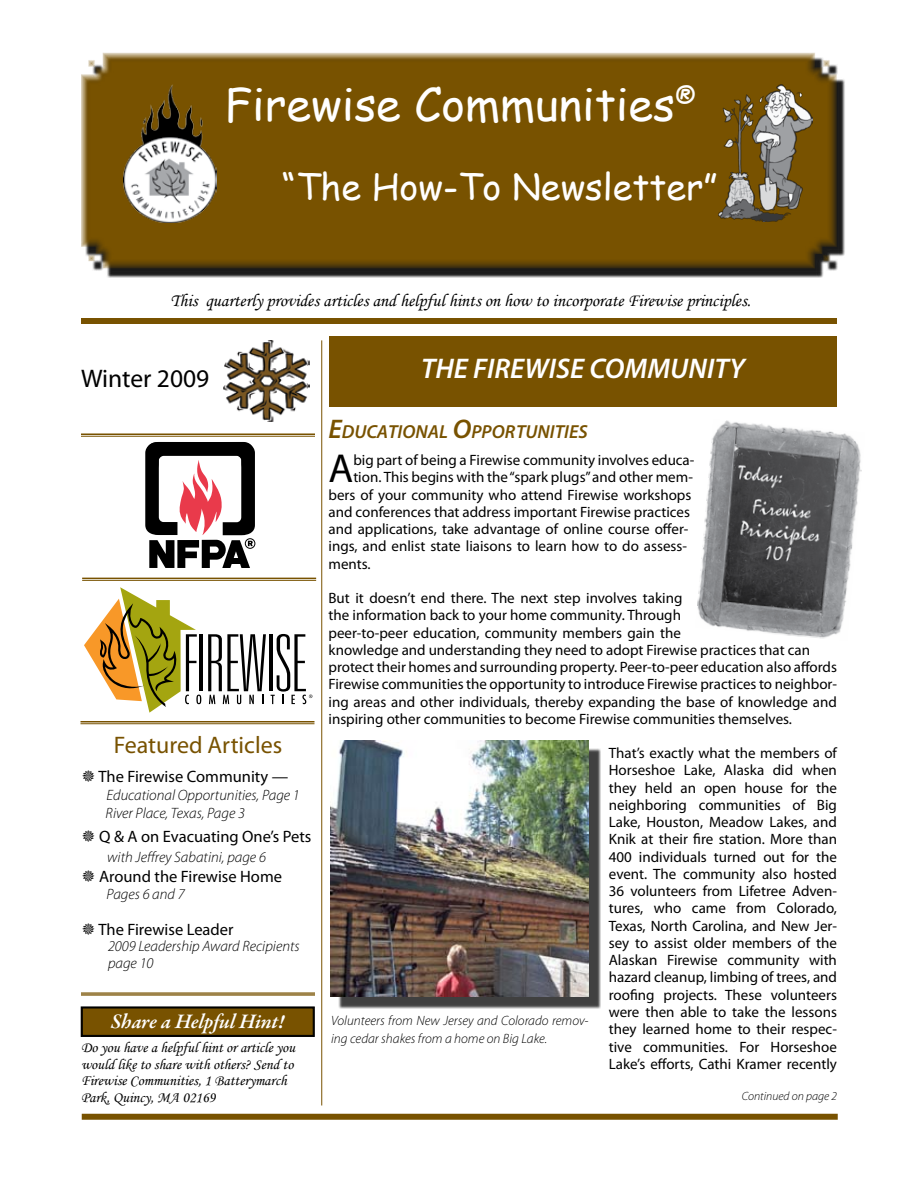
<style>
.page{position:relative;width:918px;height:1188px;background:#fff}
.page>*{position:absolute;margin:0;border:0;box-sizing:border-box;transform-origin:0 0}
.t1{font:45px "Comic Sans MS";color:#fff}
.t2{font:40.65px "Myriad Pro";color:#000}
.t3{font:36px "Comic Sans MS";color:#fff}
.t4{font:italic 600 28.5px "Myriad Pro";color:#fff}
.t5{font:25.5px "Myriad Pro";color:#000}
.t6{font:24px "Myriad Pro";color:#785200}
.t7{font:italic 600 21px "Garamond Premr Pro";letter-spacing:-.005em;color:#fff}
.t8{font:italic 600 18.9px "Myriad Pro";color:#785200}
.t9{font:18px "Monotype Corsiva";color:#000}
.t10{font:16.5px "Myriad Pro";color:#000}
.t11{font:15px/17.2px "Myriad Pro";color:#000}
.t12{font:italic 300 15px/18px "Myriad Pro";color:#000}
.t13{font:15px/16.5px "Monotype Corsiva";color:#000}
.t14{font:italic 300 13.5px/18px "Myriad Pro";color:#000}
.t15{font:italic 300 12px "Myriad Pro";color:#000}
.s1{font-size:27px}
</style>
<div class="page">
<div style="left:81px;top:318px;width:756px;height:6px;background:#785200"></div>
<div style="left:82px;top:1114px;width:756px;height:6px;background:#785200"></div>
<hr style="left:81px;top:433px;width:234px;height:2px;background:#785200">
<hr style="left:81px;top:436px;width:234px;height:1px;background:#785200">
<hr style="left:321px;top:340px;width:1px;height:765px;background:#785200">
<div style="left:329px;top:336px;width:508px;height:71px;background:#785200"></div>
<div style="left:85px;top:57px;width:761px;height:221px;background:#000;opacity:.9"></div>
<svg style="left:81px;top:52px;width:756px;height:216px;background:#795508"></svg>
<img style="left:124px;top:85px;width:93px;height:137px">
<hr style="left:81px;top:993px;width:234px;height:1px;background:#785200">
<hr style="left:81px;top:994px;width:234px;height:1px;background:#785200">
<hr style="left:81px;top:995px;width:234px;height:1px;background:#785200">
<hr style="left:82px;top:578px;width:234px;height:1px;background:#785200">
<hr style="left:82px;top:580px;width:234px;height:1px;background:#785200">
<img style="left:718px;top:85px;width:94px;height:137px">
<img style="left:223px;top:341px;width:87px;height:81px">
<div style="left:81px;top:1007px;width:234px;height:30px;background:#785200"></div>
<div style="left:82px;top:1007px;width:232px;height:29px;border:1px solid #000"></div>
<div style="left:82px;top:1008px;width:231px;height:28px;border:1px solid #000"></div>
<hr style="left:199px;top:634px;width:4px;height:57px;background:#000">
<svg style="left:84px;top:587px;width:117px;height:126px"></svg>
<svg style="left:208px;top:634px;width:104px;height:70px"></svg>
<svg style="left:145px;top:442px;width:110px;height:126px"></svg>
<img style="left:697px;top:420px;width:165px;height:219px">
<div style="left:338px;top:749px;width:263px;height:260px;background:#000;opacity:.75"></div>
<img style="left:330px;top:740px;width:258px;height:257px">
<hr style="left:80px;top:721px;width:234px;height:1px;background:#785200">
<hr style="left:80px;top:723px;width:234px;height:1px;background:#785200">
<h1 class="t1" style="left:225px;top:71px;width:473px">Firewise Communities<sup>®</sup></h1>
<h3 class="t3" style="left:282px;top:160px;width:437px">“The How-To Newsletter”</h3>
<p class="t9" style="left:170px;top:290px;width:582px">This quarterly provides articles and helpful hints on how to incorporate Firewise principles.</p>
<h3 class="t5" style="left:81px;top:363px;width:130px">Winter 2009</h3>
<h3 class="t4" style="left:421px;top:351px;width:326px">THE FIREWISE COMMUNITY</h3>
<p class="t8" style="left:328px;top:419px;width:261px"><span class="s1">E</span>DUCATIONAL <span class="s1">O</span>PPORTUNITIES</p>
<h2 class="t2" style="left:328px;top:444px;width:26px">A</h2>
<p class="t11" style="left:353px;top:451px;width:343px">big part of being a Firewise community involves educa-</p>
<p class="t11" style="left:353px;top:468px;width:341px">tion. This begins with the “spark plugs” and other mem-</p>
<p class="t11" style="left:329px;top:486px;width:364px">bers of your community who attend Firewise workshops</p>
<p class="t11" style="left:329px;top:503px;width:363px">and conferences that address important Firewise practices</p>
<p class="t11" style="left:329px;top:520px;width:362px">and applications, take advantage of online course offer-</p>
<p class="t11" style="left:329px;top:537px;width:360px">ings, and enlist state liaisons to learn how to do assess-</p>
<p class="t11" style="left:329px;top:555px;width:44px">ments.</p>
<p class="t11" style="left:329px;top:589px;width:510px">But it doesn’t end there. The next step involves taking<br>the information back to your home community. Through<br>peer-to-peer education, community members gain the<br>knowledge and understanding they need to adopt Firewise practices that can protect their homes and surrounding property. Peer-to-peer education also affords Firewise communities the opportunity to introduce Firewise practices to neighbor&shy;ing areas and other individuals, thereby expanding the base of knowledge and inspiring other communities to become Firewise communities themselves.</p>
<p class="t11" style="left:609px;top:744px;width:230px;text-align:justify">That’s exactly what the members of Horseshoe Lake, Alaska did when they held an open house for the neighboring communities of Big Lake, Houston, Meadow Lakes, and Knik at their fire station. More than 400 individuals turned out for the event. The community also hosted 36 volunteers from Lifetree Adven&shy;tures, who came from Colorado, Texas, North Carolina, and New Jer&shy;sey to assist older members of the Alaskan Firewise community with hazard cleanup, limbing of trees, and roofing projects. These volunteers were then able to take the lessons they learned home to their respec&shy;tive communities. For Horseshoe Lake’s efforts, Cathi Kramer recently</p>
<h3 class="t6" style="left:114px;top:730px;width:170px">Featured Articles</h3>
<p class="t10" style="left:99px;top:767px;width:191px">The Firewise Community —</p>
<p class="t12" style="left:106px;top:786px;width:196px">Educational Opportunities, Page 1<br>River Place, Texas, Page 3</p>
<p class="t10" style="left:99px;top:826px;width:214px">Q &amp; A on Evacuating One’s Pets</p>
<p class="t12" style="left:107px;top:848px;width:160px">with Jeffrey Sabatini, page 6</p>
<p class="t10" style="left:99px;top:866px;width:184px">Around the Firewise Home</p>
<p class="t12" style="left:107px;top:885px;width:80px">Pages 6 and 7</p>
<p class="t10" style="left:99px;top:919px;width:137px">The Firewise Leader</p>
<p class="t12" style="left:108px;top:938px;width:193px;line-height:16.5px">2009 Leadership Award Recipients page 10</p>
<h3 class="t7" style="left:111px;top:1008px;width:175px">Share a Helpful Hint!</h3>
<p class="t14" style="left:331px;top:1012px;width:259px">Volunteers from New Jersey and Colorado remov&shy;ing cedar shakes from a home on Big Lake.</p>
<p class="t13" style="left:81px;top:1039px;width:216px">Do you have a helpful hint or article you would like to share with others? Send to Firewise Communities, 1 Batterymarch Park, Quincy, MA 02169</p>
<p class="t15" style="left:742px;top:1088px;width:97px">Continued on page 2</p>
</div>
